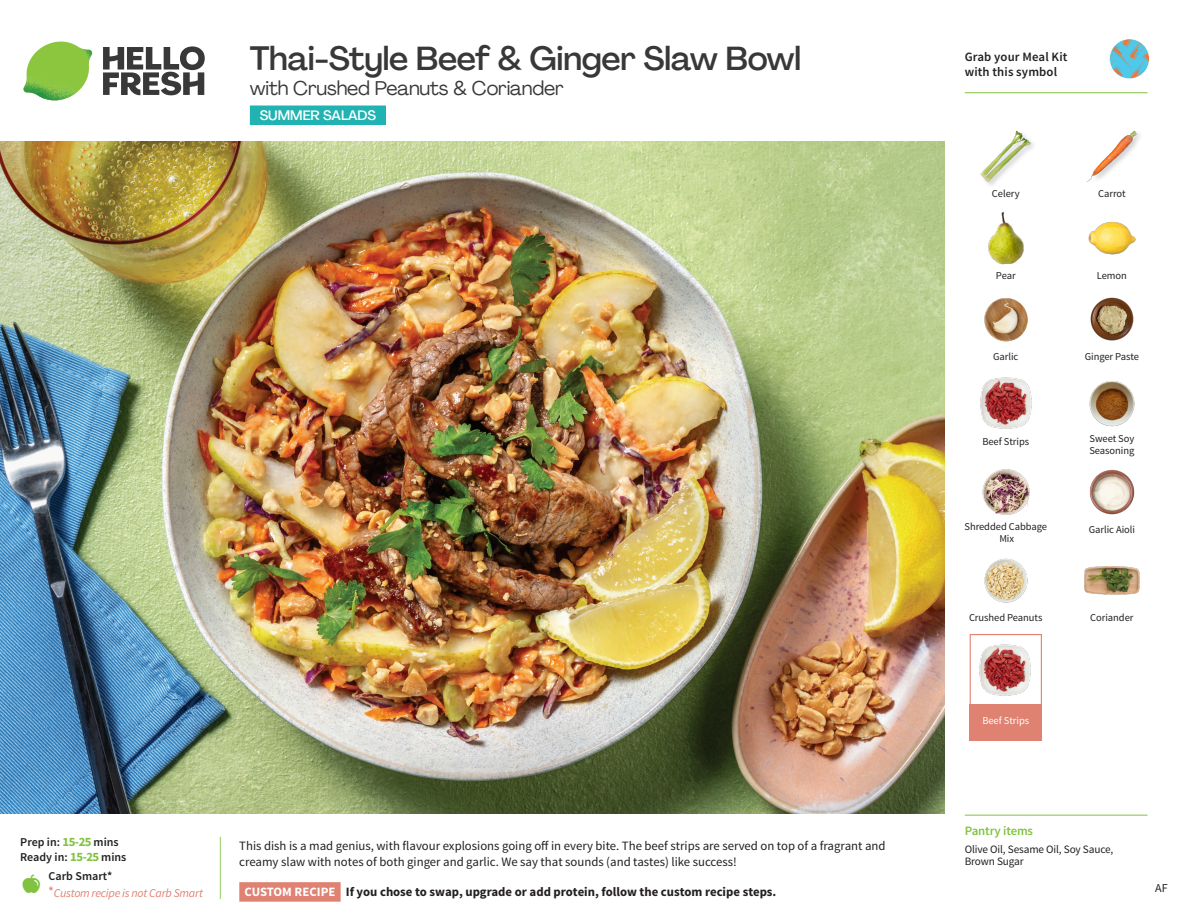
<style>
.page{position:relative;width:1188px;height:918px;background:#fff}
.page>*{position:absolute;margin:0;border:0;box-sizing:border-box;transform-origin:0 0}
._15_Titel_UK{font:500 33px "Agrandir";letter-spacing:-.01em;color:#383839}
._15_Titel_UK-2{font:19.5px "Agrandir";letter-spacing:-.01em;color:#383839}
.t1{font:500 13.5px "Agrandir";color:#fff}
.Step_6_Text_AU{font:12.75px/16.5px "Source Sans Pro";color:#231f20}
.Step_6_Text_AU-2{font:700 12.75px "Source Sans Pro";color:#231f20}
.t2{font:600 12.75px/15px "Source Sans Pro";letter-spacing:.01em;color:#231f20}
._04_Headers_Front{font:600 12.75px "Source Sans Pro";letter-spacing:-.01em;color:#81c340}
._04_Intro{font:600 12px "Source Sans Pro";color:#231f20}
._04_Intro-2{font:italic 12px "Source Sans Pro";letter-spacing:-.02em;color:#df8272}
.t3{font:12px "Source Sans Pro";color:#231f20}
._05_Pantry{font:11.25px/12px "Source Sans Pro";letter-spacing:-.01em;color:#231f20}
._18_FRONT_ingredients{font:10.5px/12px "Source Sans Pro";letter-spacing:-.005em;color:#231f20}
._18_FRONT_ingredients-2{font:10.5px "Source Sans Pro";letter-spacing:-.005em;color:#fff}
.s1{font-weight:700;font-size:12.75px;color:#81c340}
.s2{font-weight:600;font-style:normal}
.s3{color:#fff}
</style>
<div class="page">
<svg style="left:103px;top:46px;width:102px;height:49px"></svg>
<img style="left:23px;top:42px;width:69px;height:59px">
<svg style="left:219px;top:836px;width:122px;height:66px"></svg>
<img style="left:0;top:142px;width:945px;height:672px">
<div style="left:970px;top:634px;width:72px;height:72px;border:1px solid #df8272"></div>
<div style="left:970px;top:704px;width:72px;height:37px;background:#df8272"></div>
<img style="left:979px;top:644px;width:52px;height:52px">
<img style="left:1090px;top:297px;width:44px;height:44px">
<img style="left:1089px;top:381px;width:46px;height:46px">
<img style="left:980px;top:377px;width:52px;height:52px">
<img style="left:982px;top:469px;width:48px;height:46px">
<img style="left:1084px;top:566px;width:56px;height:29px">
<img style="left:984px;top:558px;width:44px;height:45px">
<img style="left:984px;top:298px;width:44px;height:44px">
<img style="left:988px;top:212px;width:36px;height:53px">
<img style="left:1088px;top:221px;width:48px;height:34px">
<img style="left:980px;top:130px;width:53px;height:53px">
<img style="left:1086px;top:130px;width:54px;height:52px">
<img style="left:1089px;top:469px;width:46px;height:46px">
<div style="left:250px;top:106px;width:136px;height:19px;background:#20b3b1"></div>
<svg style="left:1092px;top:39px;width:57px;height:55px"></svg>
<hr style="left:965px;top:815px;width:183px;height:1px;background:#81c340">
<hr style="left:965px;top:92px;width:183px;height:1px;background:#81c340">
<p class="_15_Titel_UK" style="left:250px;top:38px;width:553px">Thai-Style Beef &amp; Ginger Slaw Bowl</p>
<p class="_15_Titel_UK-2" style="left:250px;top:76px;width:315px">with Crushed Peanuts &amp; Coriander</p>
<p class="t1" style="left:260px;top:107px;width:118px">SUMMER SALADS</p>
<p class="_04_Intro" style="left:20px;top:835px;width:100px">Prep in: <span class="s1">15-25</span> mins</p>
<p class="_04_Intro" style="left:20px;top:850px;width:108px">Ready in: <span class="s1">15-25</span> mins</p>
<p class="_04_Intro" style="left:49px;top:869px;width:65px">Carb Smart*</p>
<p class="_04_Intro-2" style="left:49px;top:885px;width:156px"><span class="s2">*</span>Custom recipe is not Carb Smart</p>
<p class="Step_6_Text_AU" style="left:239px;top:838px;width:648px">This dish is a mad genius, with flavour explosions going off in every bite. The beef strips are served on top of a fragrant and creamy slaw with notes of both ginger and garlic. We say that sounds (and tastes) like success!</p>
<p class="Step_6_Text_AU-2" style="left:244px;top:883px;width:533px"><span class="s3">CUSTOM RECIPE</span> If you chose to swap, upgrade or add protein, follow the custom recipe steps.</p>
<p class="t2" style="left:965px;top:50px;width:104px">Grab your Meal Kit with this symbol</p>
<p class="_18_FRONT_ingredients" style="left:992px;top:188px;width:29px">Celery</p>
<p class="_18_FRONT_ingredients" style="left:1098px;top:188px;width:29px">Carrot</p>
<p class="_18_FRONT_ingredients" style="left:996px;top:270px;width:21px">Pear</p>
<p class="_18_FRONT_ingredients" style="left:1097px;top:270px;width:32px">Lemon</p>
<p class="_18_FRONT_ingredients" style="left:993px;top:351px;width:27px">Garlic</p>
<p class="_18_FRONT_ingredients" style="left:1085px;top:351px;width:56px">Ginger Paste</p>
<p class="_18_FRONT_ingredients" style="left:982px;top:435px;width:48px">Beef Strips</p>
<p class="_18_FRONT_ingredients" style="left:1089px;top:433px;width:47px">Sweet Soy<br>Seasoning</p>
<p class="_18_FRONT_ingredients" style="left:964px;top:521px;width:84px">Shredded Cabbage</p>
<p class="_18_FRONT_ingredients" style="left:1089px;top:524px;width:48px">Garlic Aioli</p>
<p class="_18_FRONT_ingredients" style="left:999px;top:533px;width:16px">Mix</p>
<p class="_18_FRONT_ingredients" style="left:969px;top:612px;width:75px">Crushed Peanuts</p>
<p class="_18_FRONT_ingredients" style="left:1090px;top:612px;width:45px">Coriander</p>
<p class="_18_FRONT_ingredients-2" style="left:982px;top:714px;width:48px">Beef Strips</p>
<p class="_04_Headers_Front" style="left:965px;top:822px;width:70px">Pantry items</p>
<p class="_05_Pantry" style="left:965px;top:844px;width:150px">Olive Oil, Sesame Oil, Soy Sauce,<br>Brown Sugar</p>
<p class="t3" style="left:1155px;top:880px;width:14px">AF</p>
</div>
